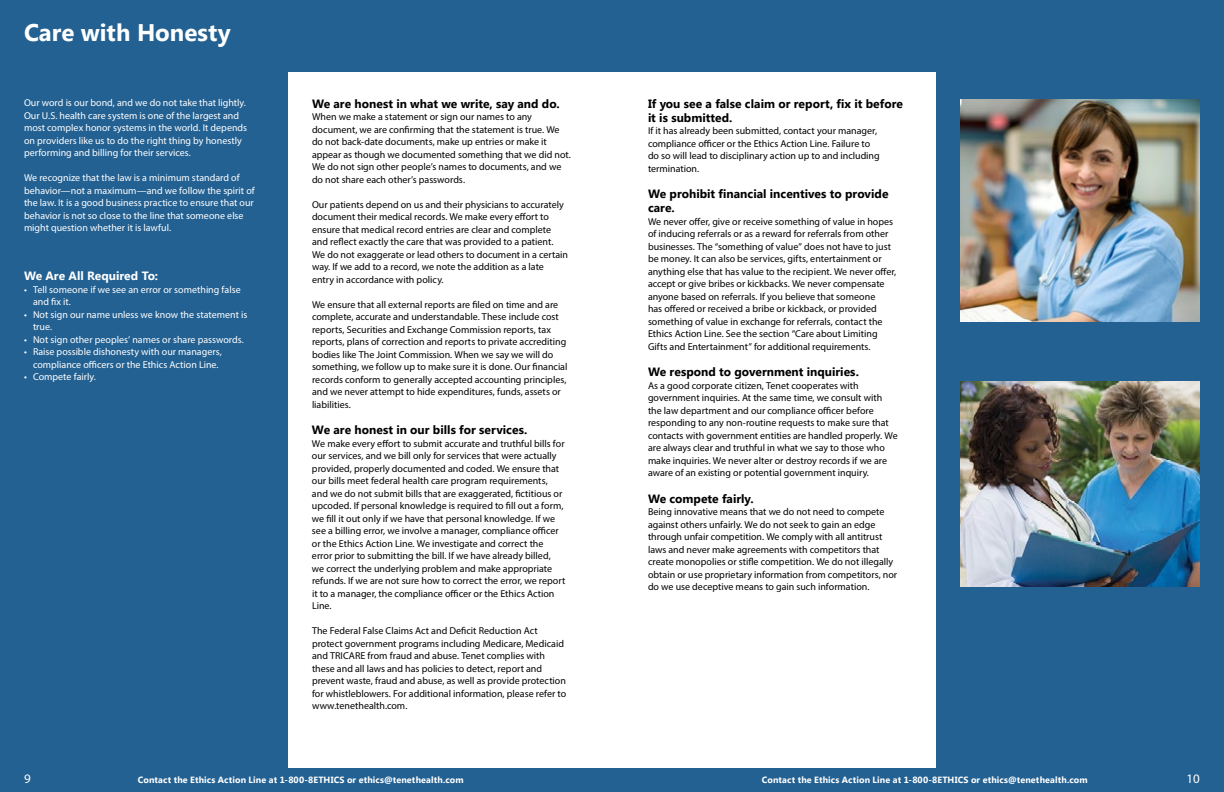
<style>
.page{position:relative;width:1224px;height:792px;background:#fff}
.page>*{position:absolute;margin:0;border:0;box-sizing:border-box;transform-origin:0 0}
.t1{font:700 24px "Segoe UI";letter-spacing:-.005em;color:#fff}
.t2{font:13px "Myriad Pro";color:#fff}
.t3{font:700 12px/14px "Segoe UI";color:#000}
.t4{font:700 12px "Segoe UI";color:#fff}
.t5{font:10px/12.5px "Myriad Pro";color:#000}
.t6{font:10px/12.5px "Myriad Pro";color:#fff}
.t7{font:700 9px "Segoe UI";letter-spacing:.015em;color:#fff}
</style>
<div class="page">
<div style="left:936px;top:0;width:288px;height:792px;background:#236192"></div>
<div style="left:0;top:0;width:288px;height:792px;background:#236192"></div>
<div style="left:0;top:0;width:1224px;height:72px;background:#236192"></div>
<img style="left:960px;top:99px;width:240px;height:222px">
<div style="left:0;top:768px;width:1224px;height:24px;background:#236192"></div>
<img style="left:960px;top:382px;width:240px;height:204px">
<h1 class="t1" style="left:24px;top:16px;width:208px">Care with Honesty</h1>
<p class="t6" style="left:24px;top:96px;width:225px">Our word is our bond, and we do not take that lightly.<br>Our U.S. health care system is one of the largest and most complex honor systems in the world. It depends on providers like us to do the right thing by honestly performing and billing for their services.</p>
<p class="t6" style="left:24px;top:171px;width:232px">We recognize that the law is a minimum standard of behavior—not a maximum—and we follow the spirit of the law. It is a good business practice to ensure that our behavior is not so close to the line that someone else might question whether it is lawful.</p>
<p class="t4" style="left:24px;top:267px;width:136px">We Are All Required To:</p>
<p class="t6" style="left:33px;top:283px;width:209px;text-indent:-9px">• Tell someone if we see an error or something false and fix it.</p>
<p class="t6" style="left:33px;top:308px;width:216px;text-indent:-9px">• Not sign our name unless we know the statement is true.</p>
<p class="t6" style="left:24px;top:333px;width:221px">• Not sign other peoples’ names or share passwords.</p>
<p class="t6" style="left:24px;top:345px;width:199px;text-align:center">• Raise possible dishonesty with our managers, compliance officers or the Ethics Action Line.</p>
<p class="t6" style="left:24px;top:370px;width:73px">• Compete fairly.</p>
<p class="t3" style="left:312px;top:96px;width:249px">We are honest in what we write, say and do.</p>
<p class="t5" style="left:312px;top:110px;width:260px">When we make a statement or sign our names to any document, we are confirming that the statement is true. We do not back-date documents, make up entries or make it appear as though we documented something that we did not.<br>We do not sign other people’s names to documents, and we do not share each other’s passwords.</p>
<p class="t5" style="left:312px;top:198px;width:258px">Our patients depend on us and their physicians to accurately document their medical records. We make every effort to ensure that medical record entries are clear and complete and reflect exactly the care that was provided to a patient.<br>We do not exaggerate or lead others to document in a certain way. If we add to a record, we note the addition as a late entry in accordance with policy.</p>
<p class="t5" style="left:312px;top:298px;width:257px">We ensure that all external reports are filed on time and are complete, accurate and understandable. These include cost reports, Securities and Exchange Commission reports, tax reports, plans of correction and reports to private accrediting bodies like The Joint Commission. When we say we will do something, we follow up to make sure it is done. Our financial records conform to generally accepted accounting principles, and we never attempt to hide expenditures, funds, assets or liabilities.</p>
<p class="t3" style="left:312px;top:422px;width:217px">We are honest in our bills for services.</p>
<p class="t5" style="left:312px;top:437px;width:255px">We make every effort to submit accurate and truthful bills for our services, and we bill only for services that were actually provided, properly documented and coded. We ensure that our bills meet federal health care program requirements, and we do not submit bills that are exaggerated, fictitious or upcoded. If personal knowledge is required to fill out a form, we fill it out only if we have that personal knowledge. If we see a billing error, we involve a manager, compliance officer or the Ethics Action Line. We investigate and correct the error prior to submitting the bill. If we have already billed, we correct the underlying problem and make appropriate refunds. If we are not sure how to correct the error, we report it to a manager, the compliance officer or the Ethics Action Line.</p>
<p class="t5" style="left:312px;top:624px;width:256px">The Federal False Claims Act and Deficit Reduction Act protect government programs including Medicare, Medicaid and TRICARE from fraud and abuse. Tenet complies with these and all laws and has policies to detect, report and prevent waste, fraud and abuse, as well as provide protection for whistleblowers. For additional information, please refer to www.tenethealth.com.</p>
<p class="t3" style="left:648px;top:96px;width:257px">If you see a false claim or report, fix it before it is submitted.</p>
<p class="t5" style="left:648px;top:124px;width:233px">If it has already been submitted, contact your manager, compliance officer or the Ethics Action Line. Failure to do so will lead to disciplinary action up to and including termination.</p>
<p class="t3" style="left:648px;top:186px;width:242px">We prohibit financial incentives to provide care.</p>
<p class="t5" style="left:648px;top:215px;width:250px">We never offer, give or receive something of value in hopes of inducing referrals or as a reward for referrals from other businesses. The “something of value” does not have to just be money. It can also be services, gifts, entertainment or anything else that has value to the recipient. We never offer, accept or give bribes or kickbacks. We never compensate anyone based on referrals. If you believe that someone<br>has offered or received a bribe or kickback, or provided something of value in exchange for referrals, contact the Ethics Action Line. See the section “Care about Limiting Gifts and Entertainment” for additional requirements.</p>
<p class="t3" style="left:648px;top:364px;width:212px">We respond to government inquiries.</p>
<p class="t5" style="left:648px;top:379px;width:251px">As a good corporate citizen, Tenet cooperates with government inquiries. At the same time, we consult with the law department and our compliance officer before responding to any non-routine requests to make sure that contacts with government entities are handled properly. We are always clear and truthful in what we say to those who make inquiries. We never alter or destroy records if we are aware of an existing or potential government inquiry.</p>
<p class="t3" style="left:648px;top:491px;width:107px">We compete fairly.</p>
<p class="t5" style="left:648px;top:505px;width:251px">Being innovative means that we do not need to compete against others unfairly. We do not seek to gain an edge through unfair competition. We comply with all antitrust laws and never make agreements with competitors that create monopolies or stifle competition. We do not illegally obtain or use proprietary information from competitors, nor do we use deceptive means to gain such information.</p>
<h2 class="t2" style="left:24px;top:771px;width:8px">9</h2>
<p class="t7" style="left:138px;top:773px;width:328px">Contact the Ethics Action Line at 1-800-8ETHICS or ethics@tenethealth.com</p>
<p class="t7" style="left:762px;top:773px;width:328px">Contact the Ethics Action Line at 1-800-8ETHICS or ethics@tenethealth.com</p>
<h2 class="t2" style="left:1187px;top:771px;width:15px">10</h2>
</div>
